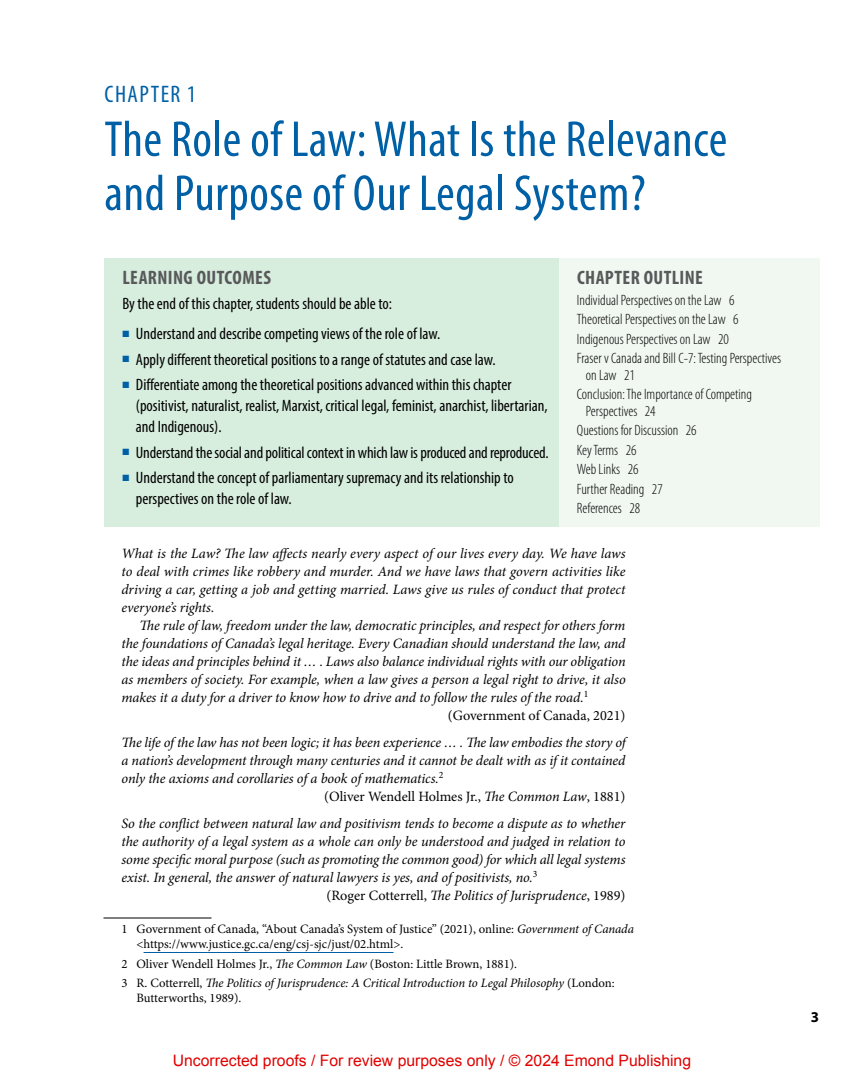
<style>
.page{position:relative;width:864px;height:1080px;background:#fff}
.page>*{position:absolute;margin:0;border:0;box-sizing:border-box;transform-origin:0 0}
.t1{font:condensed 51px/54px "Myriad Pro";letter-spacing:.01em;color:#0060a6}
.t2{font:condensed 24px "Myriad Pro";letter-spacing:.06em;color:#0060a6}
.t3{font:700 condensed 19.5px "Myriad Pro";letter-spacing:.02em;color:#58595b}
.t4{font:condensed 16.5px/21px "Myriad Pro";color:#000}
.t5{font:15.75px "Arial";color:#e00000}
.t6{font:300 condensed 15px/19.5px "Myriad Pro";color:#000}
.t7{font:700 15px "Myriad Pro";color:#000}
.t8{font:italic 14.25px/18px "Minion Pro";letter-spacing:-.01em;color:#000;text-align:justify}
.t9{font:14.25px "Minion Pro";color:#000}
.t10{font:12.75px/15px "Minion Pro";letter-spacing:-.005em;color:#000}
.t11{font:italic 12.75px/19.5px "Minion Pro";letter-spacing:-.01em;color:#000}
.s1{color:#0060a6}
.s2{font-style:italic}
.s3{font-style:normal}
</style>
<div class="page">
<hr style="left:104px;top:918px;width:108px;height:1px;background:#000">
<hr style="left:144px;top:952px;width:250px;height:1px;background:#0060a6">
<div style="left:104px;top:258px;width:455px;height:268px;background:#d7eddd"></div>
<div style="left:559px;top:258px;width:261px;height:268px;background:#f0f8f1"></div>
<h2 class="t2" style="left:105px;top:80px;width:93px">CHAPTER 1</h2>
<h1 class="t1" style="left:104px;top:112px;width:624px">The Role of Law: What Is the Relevance and Purpose of Our Legal System?</h1>
<h3 class="t3" style="left:123px;top:265px;width:150px">LEARNING OUTCOMES</h3>
<p class="t4" style="left:122px;top:293px;width:271px">By the end of this chapter, students should be able to:</p>
<p class="t4" style="left:122px;top:323px;width:319px"><span class="s1">■</span> Understand and describe competing views of the role of law.</p>
<p class="t4" style="left:122px;top:348px;width:375px"><span class="s1">■</span> Apply different theoretical positions to a range of statutes and case law.</p>
<p class="t4" style="left:136px;top:374px;width:413px;text-indent:-14px"><span class="s1">■</span> Differentiate among the theoretical positions advanced within this chapter (positivist, naturalist, realist, Marxist, critical legal, feminist, anarchist, libertarian, and Indigenous).</p>
<p class="t4" style="left:122px;top:441px;width:428px"><span class="s1">■</span> Understand the social and political context in which law is produced and reproduced.</p>
<p class="t4" style="left:136px;top:467px;width:379px;text-indent:-14px"><span class="s1">■</span> Understand the concept of parliamentary supremacy and its relationship to perspectives on the role of law.</p>
<h3 class="t3" style="left:577px;top:265px;width:127px">CHAPTER OUTLINE</h3>
<p class="t6" style="left:577px;top:290px;width:206px">Individual Perspectives on the Law 6<br>Theoretical Perspectives on the Law 6<br>Indigenous Perspectives on Law 20<br>Fraser v Canada and Bill C-7: Testing Perspectives</p>
<p class="t6" style="left:577px;top:365px;width:177px;text-indent:9px">on Law 21<br>Conclusion: The Importance of Competing</p>
<p class="t6" style="left:577px;top:401px;width:121px;text-indent:9px">Perspectives 24<br>Questions for Discussion 26<br>Key Terms 26<br>Web Links 26<br>Further Reading 27<br>References 28</p>
<p class="t8" style="left:122px;top:544px;width:506px">What is the Law? The law affects nearly every aspect of our lives every day. We have laws to deal with crimes like robbery and murder. And we have laws that govern activities like driving a car, getting a job and getting married. Laws give us rules of conduct that protect everyone’s rights.</p>
<p class="t8" style="left:139px;top:616px;width:488px">The rule of law, freedom under the law, democratic principles, and respect for others form</p>
<p class="t8" style="left:122px;top:634px;width:506px">the foundations of Canada’s legal heritage. Every Canadian should understand the law, and</p>
<p class="t8" style="left:122px;top:652px;width:506px">the ideas and principles behind it … . Laws also balance individual rights with our obligation</p>
<p class="t8" style="left:122px;top:670px;width:506px">as members of society. For example, when a law gives a person a legal right to drive, it also</p>
<p class="t8" style="left:122px;top:688px;width:468px">makes it a duty for a driver to know how to drive and to follow the rules of the road.<sup>1</sup></p>
<p class="t9" style="left:448px;top:706px;width:179px">(Government of Canada, 2021)</p>
<p class="t8" style="left:121px;top:733px;width:506px">The life of the law has not been logic; it has been experience … . The law embodies the story of</p>
<p class="t8" style="left:121px;top:751px;width:505px">a nation’s development through many centuries and it cannot be dealt with as if it contained</p>
<p class="t8" style="left:121px;top:769px;width:323px">only the axioms and corollaries of a book of mathematics.<sup>2</sup></p>
<p class="t9" style="left:324px;top:787px;width:303px">(Oliver Wendell Holmes Jr., <span class="s2">The Common Law</span>, 1881)</p>
<p class="t8" style="left:122px;top:814px;width:505px">So the conflict between natural law and positivism tends to become a dispute as to whether</p>
<p class="t8" style="left:122px;top:832px;width:505px">the authority of a legal system as a whole can only be understood and judged in relation to</p>
<p class="t8" style="left:122px;top:850px;width:506px">some specific moral purpose (such as promoting the common good) for which all legal systems</p>
<p class="t8" style="left:122px;top:868px;width:417px">exist. In general, the answer of natural lawyers is yes, and of positivists, no.<sup>3</sup></p>
<p class="t8" style="left:326px;top:886px;width:301px"><span class="s3">(Roger Cotterrell,</span> The Politics of Jurisprudence<span class="s3">, 1989)</span></p>
<p class="t10" style="left:136px;top:921px;width:499px;text-indent:-15px">1 Government of Canada, “About Canada’s System of Justice” (2021), online: <span class="s2">Government of Canada </span>&lt;https://www.justice.gc.ca/eng/csj-sjc/just/02.html&gt;.</p>
<p class="t11" style="left:121px;top:954px;width:495px"><span class="s3">2 Oliver Wendell Holmes Jr.,</span> The Common Law <span class="s3">(Boston: Little Brown, 1881).<br>3 R. Cotterrell,</span> The Politics of Jurisprudence: A Critical Introduction to Legal Philosophy <span class="s3">(London:</span></p>
<p class="t10" style="left:136px;top:990px;width:106px">Butterworths, 1989).</p>
<p class="t5" style="left:173px;top:1050px;width:520px">Uncorrected proofs / For review purposes only / © 2024 Emond Publishing</p>
<p class="t7" style="left:811px;top:1007px;width:10px">3</p>
</div>
